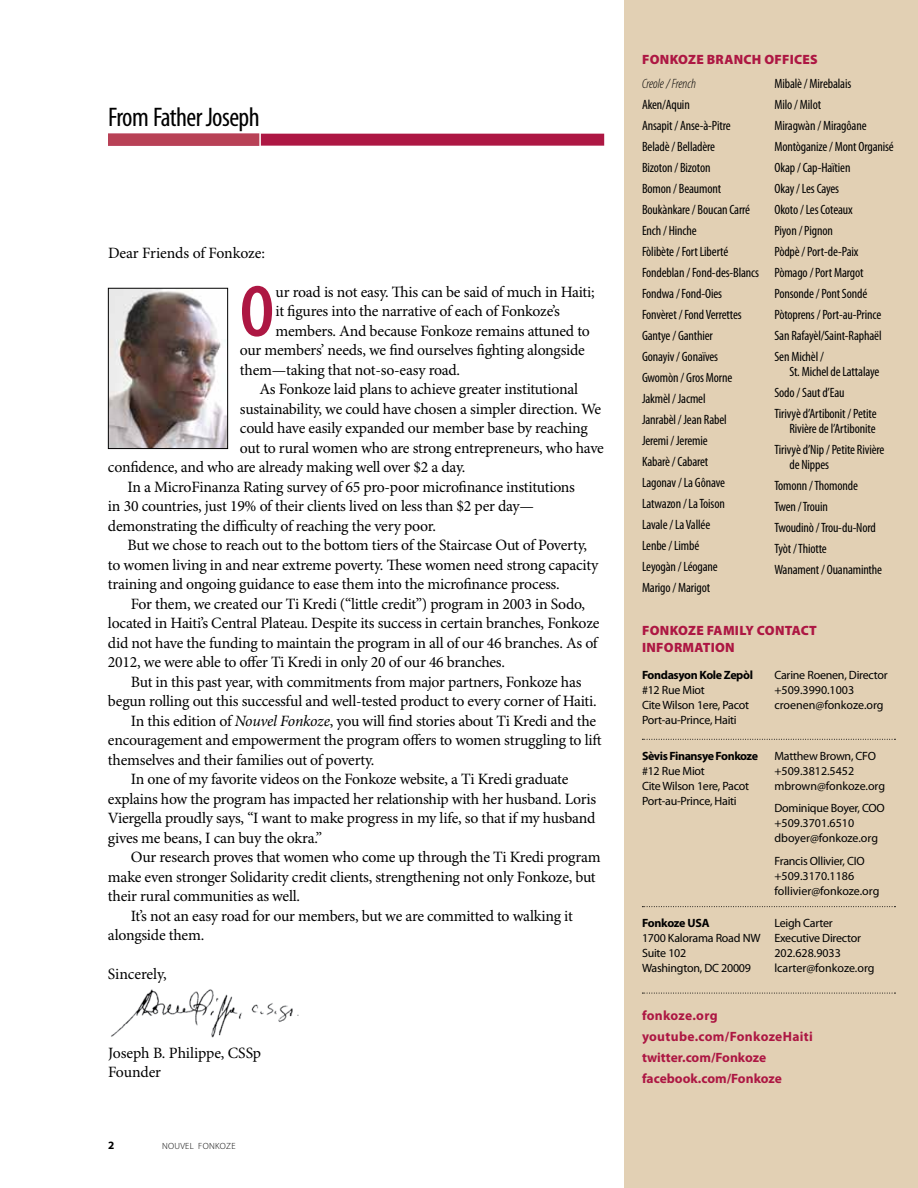
<style>
.page{position:relative;width:918px;height:1188px;background:#fff}
.page>*{position:absolute;margin:0;border:0;box-sizing:border-box;transform-origin:0 0}
.t1{font:600 condensed 73.65px "Myriad Pro";color:#ad1743}
.t2{font:condensed 27px "Myriad Pro";letter-spacing:-.02em;color:#000}
.t3{font:15.75px/19.5px "Minion Pro";letter-spacing:-.02em;color:#000}
.t4{font:condensed 13.5px/21px "Myriad Pro";letter-spacing:-.01em;color:#000}
.t5{font:700 13.5px/21px "Myriad Pro";letter-spacing:.005em;color:#ad1743}
.t6{font:900 13.5px/16.5px "Myriad Pro";letter-spacing:.02em;color:#ad1743}
.t7{font:italic 300 condensed 13.5px "Myriad Pro";color:#000}
.t8{font:12px/15px "Myriad Pro";letter-spacing:-.02em;color:#000}
.t9{font:700 12px "Myriad Pro";letter-spacing:-.035em;color:#000}
.t10{font:700 11.25px "Myriad Pro";color:#000}
.t11{font:300 9px "Myriad Pro";letter-spacing:.035em;color:#000}
.s1{font-style:italic}
</style>
<div class="page">
<div style="left:624px;top:0;width:294px;height:1188px;background:#e2d0b4"></div>
<img style="left:111px;top:989px;width:188px;height:49px">
<svg style="left:642px;top:739px;width:253px;height:1px"></svg>
<svg style="left:642px;top:906px;width:253px;height:1px"></svg>
<svg style="left:642px;top:993px;width:253px;height:1px"></svg>
<img style="left:110px;top:290px;width:116px;height:157px">
<div style="left:108px;top:288px;width:120px;height:161px;border:1px solid #000"></div>
<div style="left:108px;top:134px;width:496px;height:12px;background:#ad1743"></div>
<div style="left:108px;top:134px;width:152px;height:12px;background:#b84156"></div>
<svg style="left:259px;top:133px;width:2px;height:13px"></svg>
<h2 class="t2" style="left:108px;top:101px;width:153px">From Father Joseph</h2>
<p class="t3" style="left:108px;top:244px;width:159px">Dear Friends of Fonkoze:</p>
<h1 class="t1" style="left:240px;top:271px;width:36px">O</h1>
<p class="t3" style="left:276px;top:283px;width:321px">ur road is not easy. This can be said of much in Haiti;</p>
<p class="t3" style="left:276px;top:302px;width:286px">it figures into the narrative of each of Fonkoze’s</p>
<p class="t3" style="left:276px;top:322px;width:316px">members. And because Fonkoze remains attuned to</p>
<p class="t3" style="left:240px;top:341px;width:346px">our members’ needs, we find ourselves fighting alongside</p>
<p class="t3" style="left:240px;top:361px;width:222px">them—taking that not-so-easy road.</p>
<p class="t3" style="left:259px;top:380px;width:320px">As Fonkoze laid plans to achieve greater institutional</p>
<p class="t3" style="left:240px;top:400px;width:363px">sustainability, we could have chosen a simpler direction. We</p>
<p class="t3" style="left:240px;top:419px;width:350px">could have easily expanded our member base by reaching</p>
<p class="t3" style="left:240px;top:439px;width:366px">out to rural women who are strong entrepreneurs, who have</p>
<p class="t3" style="left:108px;top:458px;width:359px">confidence, and who are already making well over $2 a day.</p>
<p class="t3" style="left:127px;top:478px;width:449px">In a MicroFinanza Rating survey of 65 pro-poor microfinance institutions</p>
<p class="t3" style="left:108px;top:497px;width:428px">in 30 countries, just 19% of their clients lived on less than $2 per day—</p>
<p class="t3" style="left:108px;top:517px;width:330px">demonstrating the difficulty of reaching the very poor.</p>
<p class="t3" style="left:127px;top:536px;width:461px">But we chose to reach out to the bottom tiers of the Staircase Out of Poverty,</p>
<p class="t3" style="left:108px;top:556px;width:492px">to women living in and near extreme poverty. These women need strong capacity</p>
<p class="t3" style="left:108px;top:575px;width:453px">training and ongoing guidance to ease them into the microfinance process.</p>
<p class="t3" style="left:131px;top:595px;width:456px">For them, we created our Ti Kredi (“little credit”) program in 2003 in Sodo,</p>
<p class="t3" style="left:108px;top:614px;width:493px">located in Haiti’s Central Plateau. Despite its success in certain branches, Fonkoze</p>
<p class="t3" style="left:108px;top:634px;width:491px">did not have the funding to maintain the program in all of our 46 branches. As of</p>
<p class="t3" style="left:108px;top:653px;width:399px">2012, we were able to offer Ti Kredi in only 20 of our 46 branches.</p>
<p class="t3" style="left:131px;top:673px;width:452px">But in this past year, with commitments from major partners, Fonkoze has</p>
<p class="t3" style="left:108px;top:692px;width:490px">begun rolling out this successful and well-tested product to every corner of Haiti.</p>
<p class="t3" style="left:131px;top:712px;width:467px">In this edition of <span class="s1">Nouvel Fonkoze</span>, you will find stories about Ti Kredi and the</p>
<p class="t3" style="left:108px;top:731px;width:495px">encouragement and empowerment the program offers to women struggling to lift</p>
<p class="t3" style="left:108px;top:751px;width:268px">themselves and their families out of poverty.</p>
<p class="t3" style="left:131px;top:770px;width:439px">In one of my favorite videos on the Fonkoze website, a Ti Kredi graduate</p>
<p class="t3" style="left:108px;top:790px;width:490px">explains how the program has impacted her relationship with her husband. Loris</p>
<p class="t3" style="left:108px;top:809px;width:489px">Viergella proudly says, “I want to make progress in my life, so that if my husband</p>
<p class="t3" style="left:108px;top:829px;width:216px">gives me beans, I can buy the okra.”</p>
<p class="t3" style="left:131px;top:848px;width:471px">Our research proves that women who come up through the Ti Kredi program</p>
<p class="t3" style="left:108px;top:868px;width:489px">make even stronger Solidarity credit clients, strengthening not only Fonkoze, but</p>
<p class="t3" style="left:108px;top:887px;width:194px">their rural communities as well.</p>
<p class="t3" style="left:131px;top:907px;width:444px">It’s not an easy road for our members, but we are committed to walking it</p>
<p class="t3" style="left:108px;top:926px;width:98px">alongside them.</p>
<p class="t3" style="left:108px;top:965px;width:60px">Sincerely,</p>
<p class="t3" style="left:108px;top:1043px;width:155px">Joseph B. Philippe, CSSp<br>Founder</p>
<p class="t10" style="left:108px;top:1138px;width:8px">2</p>
<p class="t11" style="left:162px;top:1141px;width:75px">NOUVEL FON KOZE</p>
<p class="t6" style="left:642px;top:51px;width:141px">FONKOZE BRANCH OFFICES</p>
<p class="t7" style="left:642px;top:76px;width:56px">Creole / French</p>
<p class="t4" style="left:642px;top:94px;width:119px">Aken/Aquin<br>Ansapit / Anse-à-Pitre<br>Beladè / Belladère<br>Bizoton / Bizoton<br>Bomon / Beaumont<br>Boukànkare / Boucan Carré<br>Ench / Hinche<br>Fòlibète / Fort Liberté<br>Fondeblan / Fond-des-Blancs<br>Fondwa / Fond-Oies<br>Fonvèret / Fond Verrettes<br>Gantye / Ganthier<br>Gonayiv / Gonaïves<br>Gwomòn / Gros Morne<br>Jakmèl / Jacmel<br>Janrabèl / Jean Rabel<br>Jeremi / Jeremie<br>Kabarè / Cabaret<br>Lagonav / La Gônave<br>Latwazon / La Toison<br>Lavale / La Vallée<br>Lenbe / Limbé<br>Leyogàn / Léogane<br>Marigo / Marigot</p>
<p class="t4" style="left:774px;top:73px;width:121px">Mibalè / Mirebalais<br>Milo / Milot<br>Miragwàn / Miragôane<br>Montòganize / Mont Organisé<br>Okap / Cap-Haïtien<br>Okay / Les Cayes<br>Okoto / Les Coteaux<br>Piyon / Pignon<br>Pòdpè / Port-de-Paix<br>Pòmago / Port Margot<br>Ponsonde / Pont Sondé<br>Pòtoprens / Port-au-Prince<br>San Rafayèl/Saint-Raphaël<br>Sen Michèl /</p>
<p class="t4" style="left:774px;top:361px;width:106px;text-indent:15px">St. Michel de Lattalaye<br>Sodo / Saut d’Eau<br>Tirivyè d’Artibonit / Petite</p>
<p class="t4" style="left:774px;top:418px;width:111px;text-align:center">Rivière de l’Artibonite<br>Tirivyè d’Nip / Petite Rivière</p>
<p class="t4" style="left:774px;top:454px;width:109px;text-indent:15px">de Nippes<br>Tomonn / Thomonde<br>Twen / Trouin<br>Twoudinò / Trou-du-Nord<br>Tyòt / Thiotte<br>Wanament / Ouanaminthe</p>
<p class="t6" style="left:642px;top:623px;width:176px">FONKOZE FAMILY CONTACT<br>INFORMATION</p>
<p class="t9" style="left:642px;top:667px;width:113px">Fondasyon Kole Zepòl</p>
<p class="t8" style="left:642px;top:682px;width:109px">#12 Rue Miot<br>Cite Wilson 1ere, Pacot<br>Port-au-Prince, Haiti</p>
<p class="t8" style="left:774px;top:667px;width:115px">Carine Roenen, Director +509.3990.1003 croenen@fonkoze.org</p>
<p class="t9" style="left:642px;top:748px;width:118px">Sèvis Finansye Fonkoze</p>
<p class="t8" style="left:642px;top:763px;width:109px">#12 Rue Miot<br>Cite Wilson 1ere, Pacot<br>Port-au-Prince, Haiti</p>
<p class="t8" style="left:774px;top:748px;width:112px">Matthew Brown, CFO +509.3812.5452 mbrown@fonkoze.org</p>
<p class="t8" style="left:774px;top:801px;width:112px">Dominique Boyer, COO +509.3701.6510 dboyer@fonkoze.org</p>
<p class="t8" style="left:774px;top:853px;width:107px">Francis Ollivier, CIO +509.3170.1186 follivier@fonkoze.org</p>
<p class="t8" style="left:774px;top:916px;width:102px">Leigh Carter<br>Executive Director<br>202.628.9033 lcarter@fonkoze.org</p>
<p class="t5" style="left:642px;top:1004px;width:172px">fonkoze.org youtube.com/FonkozeHaiti twitter.com/Fonkoze facebook.com/Fonkoze</p>
<p class="t9" style="left:642px;top:915px;width:69px">Fonkoze USA</p>
<p class="t8" style="left:642px;top:931px;width:120px">1700 Kalorama Road NW<br>Suite 102<br>Washington, DC 20009</p>
</div>
